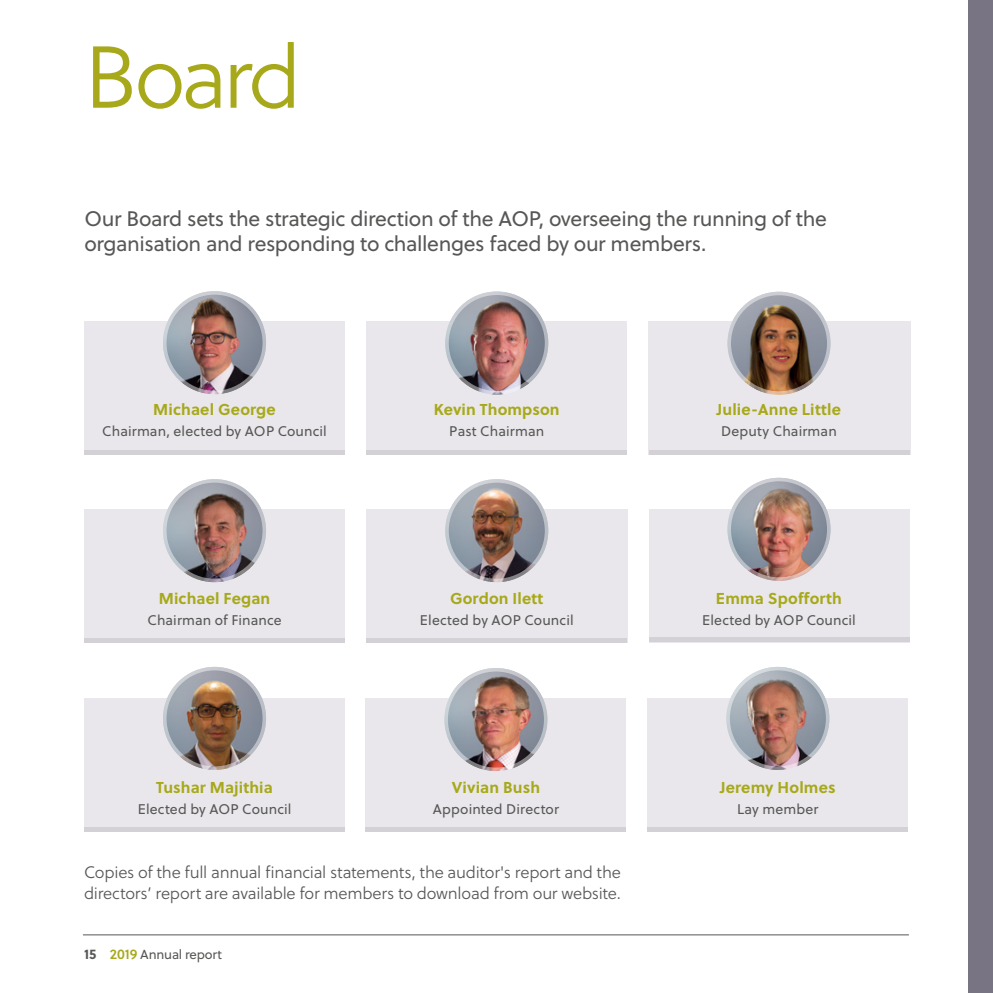
<style>
.page{position:relative;width:993px;height:993px;background:#fff}
.page>*{position:absolute;margin:0;border:0;box-sizing:border-box;transform-origin:0 0}
.t1{font:300 87.5px "Soleil";letter-spacing:-.055em;color:#a7a91a}
.t2{font:21px/24.5px "Soleil";letter-spacing:-.015em;color:#575756}
.t3{font:300 16.62px/21px "Soleil";letter-spacing:-.015em;color:#575756}
.t4{font:700 15.75px "Soleil";letter-spacing:.015em;color:#a7a91a}
.t5{font:14px "Soleil";letter-spacing:.01em;color:#575756}
.t6{font:13.12px "Soleil";letter-spacing:-.01em;color:#575756}
.s1{font-weight:700;font-size:14px}
.s2{font-weight:600;font-size:14px;color:#a7a91a}
</style>
<div class="page">
<div style="left:967px;top:0;width:25px;height:992px;background:#787483"></div>
<hr style="left:83px;top:934px;width:825px;height:1px;background:#575756">
<div style="left:84px;top:509px;width:261px;height:133px;background:#e9e7eb"></div>
<img style="left:163px;top:479px;width:103px;height:103px;border-radius:51px">
<div style="left:163px;top:479px;width:103px;height:103px;border:4px solid #fff;border-radius:50%"></div>
<div style="left:84px;top:637px;width:261px;height:5px;background:#d3d0d6"></div>
<div style="left:84px;top:698px;width:261px;height:133px;background:#e9e7eb"></div>
<img style="left:163px;top:666px;width:103px;height:103px;border-radius:51px">
<div style="left:163px;top:666px;width:103px;height:103px;border:4px solid #fff;border-radius:50%"></div>
<svg style="left:84px;top:827px;width:261px;height:3px"></svg>
<div style="left:366px;top:321px;width:261px;height:133px;background:#e9e7eb"></div>
<img style="left:445px;top:291px;width:103px;height:103px;border-radius:51px">
<div style="left:445px;top:291px;width:103px;height:103px;border:4px solid #fff;border-radius:50%"></div>
<hr style="left:366px;top:450px;width:261px;height:4px;background:#d3d0d6">
<div style="left:366px;top:509px;width:261px;height:133px;background:#e9e7eb"></div>
<img style="left:445px;top:479px;width:103px;height:103px;border-radius:51px">
<div style="left:445px;top:479px;width:103px;height:103px;border:4px solid #fff;border-radius:50%"></div>
<div style="left:366px;top:637px;width:261px;height:5px;background:#d3d0d6"></div>
<div style="left:648px;top:509px;width:261px;height:133px;background:#e9e7eb"></div>
<img style="left:727px;top:477px;width:103px;height:103px;border-radius:51px">
<div style="left:727px;top:477px;width:103px;height:103px;border:4px solid #fff;border-radius:50%"></div>
<div style="left:648px;top:637px;width:261px;height:5px;background:#d3d0d6"></div>
<div style="left:365px;top:697px;width:261px;height:133px;background:#e9e7eb"></div>
<img style="left:444px;top:667px;width:103px;height:103px;border-radius:51px">
<div style="left:444px;top:667px;width:103px;height:103px;border:4px solid #fff;border-radius:50%"></div>
<div style="left:365px;top:826px;width:261px;height:5px;background:#d3d0d6"></div>
<div style="left:647px;top:321px;width:262px;height:133px;background:#e9e7eb"></div>
<img style="left:727px;top:291px;width:103px;height:103px;border-radius:51px">
<div style="left:727px;top:291px;width:103px;height:103px;border:4px solid #fff;border-radius:50%"></div>
<hr style="left:648px;top:450px;width:261px;height:4px;background:#d3d0d6">
<div style="left:647px;top:698px;width:261px;height:133px;background:#e9e7eb"></div>
<img style="left:726px;top:666px;width:103px;height:103px;border-radius:51px">
<div style="left:726px;top:666px;width:103px;height:103px;border:4px solid #fff;border-radius:50%"></div>
<svg style="left:647px;top:827px;width:261px;height:3px"></svg>
<div style="left:84px;top:321px;width:261px;height:133px;background:#e9e7eb"></div>
<hr style="left:84px;top:450px;width:261px;height:4px;background:#d3d0d6">
<img style="left:163px;top:291px;width:103px;height:103px;border-radius:51px">
<div style="left:163px;top:291px;width:103px;height:103px;border:4px solid #fff;border-radius:50%"></div>
<h1 class="t1" style="left:84px;top:16px;width:219px">Board</h1>
<h2 class="t2" style="left:84px;top:206px;width:743px">Our Board sets the strategic direction of the AOP, overseeing the running of the organisation and responding to challenges faced by our members.</h2>
<p class="t4" style="left:153px;top:397px;width:124px">Michael George</p>
<p class="t5" style="left:102px;top:421px;width:226px">Chairman, elected by AOP Council</p>
<p class="t4" style="left:433px;top:397px;width:127px">Kevin Thompson</p>
<p class="t5" style="left:449px;top:421px;width:96px">Past Chairman</p>
<p class="t4" style="left:716px;top:397px;width:126px">Julie-Anne Little</p>
<p class="t5" style="left:721px;top:421px;width:117px">Deputy Chairman</p>
<p class="t4" style="left:159px;top:586px;width:113px">Michael Fegan</p>
<p class="t5" style="left:147px;top:610px;width:136px">Chairman of Finance</p>
<p class="t4" style="left:450px;top:586px;width:95px">Gordon Ilett</p>
<p class="t5" style="left:420px;top:610px;width:155px">Elected by AOP Council</p>
<p class="t4" style="left:715px;top:586px;width:127px">Emma Spofforth</p>
<p class="t5" style="left:702px;top:610px;width:155px">Elected by AOP Council</p>
<p class="t4" style="left:156px;top:775px;width:118px">Tushar Majithia</p>
<p class="t5" style="left:138px;top:799px;width:155px">Elected by AOP Council</p>
<p class="t4" style="left:451px;top:775px;width:90px">Vivian Bush</p>
<p class="t5" style="left:432px;top:799px;width:128px">Appointed Director</p>
<p class="t4" style="left:720px;top:775px;width:117px">Jeremy Holmes</p>
<p class="t5" style="left:737px;top:799px;width:83px">Lay member</p>
<p class="t3" style="left:84px;top:860px;width:538px">Copies of the full annual financial statements, the auditor's report and the directors’ report are available for members to download from our website.</p>
<p class="t6" style="left:84px;top:944px;width:139px"><span class="s1">15</span> <span class="s2">2019</span> Annual report</p>
</div>
